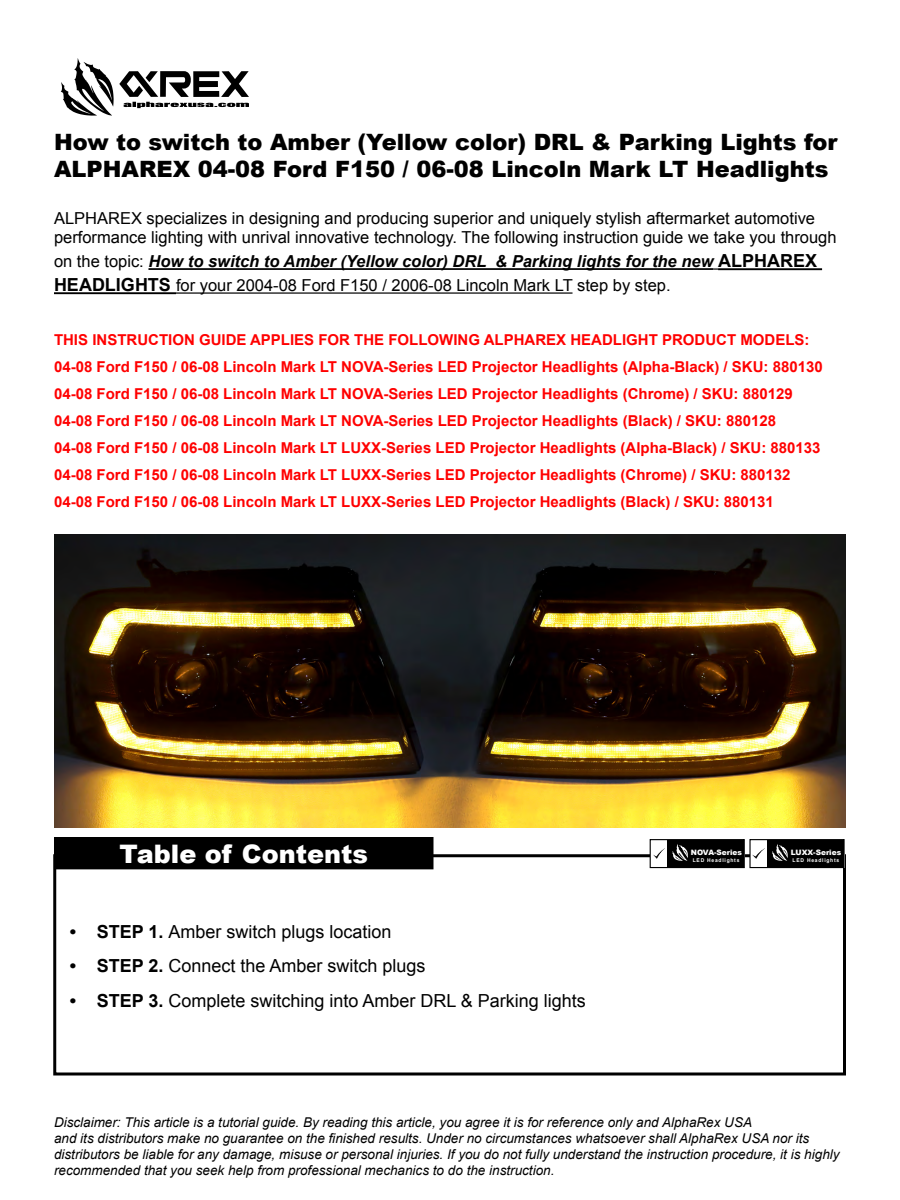
<style>
.page{position:relative;width:900px;height:1200px;background:#fff}
.page>*{position:absolute;margin:0;border:0;box-sizing:border-box;transform-origin:0 0}
.t1{font:900 25.5px "Arial";color:#fff}
.t2{font:900 22.5px/27px "Arial";color:#000}
.t3{font:18px "Arial";color:#000}
.t4{font:16.5px/19.8px "Arial";color:#000}
.t5{font:700 15px/27px "Arial";color:#f00}
.t6{font:italic 13.5px/16.2px "Arial";color:#000}
.t7{font:900 7.35px "Arial";color:#fff}
.t8{font:700 5.1px "Arial";letter-spacing:.15em;color:#fff}
.s1{font-weight:700;font-style:italic}
.s2{font-weight:700;font-size:18px}
.s3{font-weight:700}
</style>
<div class="page">
<svg style="left:61px;top:58px;width:188px;height:58px"></svg>
<div style="left:53px;top:854px;width:793px;height:222px;border:3px solid #000"></div>
<hr style="left:148px;top:268px;width:565px;height:2px;background:#000">
<hr style="left:718px;top:268px;width:104px;height:2px;background:#000">
<hr style="left:54px;top:292px;width:122px;height:2px;background:#000">
<hr style="left:176px;top:292px;width:397px;height:2px;background:#000">
<div style="left:55px;top:838px;width:378px;height:31px;background:#000"></div>
<div style="left:54px;top:837px;width:380px;height:32px;border:2px solid #000"></div>
<div style="left:750px;top:840px;width:94px;height:28px;background:#fff"></div>
<div style="left:749px;top:839px;width:96px;height:29px;border:1px solid #000"></div>
<div style="left:767px;top:840px;width:77px;height:28px;background:#000"></div>
<svg style="left:772px;top:844px;width:16px;height:17px"></svg>
<svg style="left:753px;top:848px;width:12px;height:11px"></svg>
<div style="left:650px;top:840px;width:94px;height:28px;background:#fff"></div>
<div style="left:650px;top:839px;width:95px;height:29px;border:1px solid #000"></div>
<div style="left:668px;top:840px;width:76px;height:28px;background:#000"></div>
<svg style="left:672px;top:844px;width:16px;height:17px"></svg>
<svg style="left:653px;top:848px;width:12px;height:11px"></svg>
<img style="left:54px;top:534px;width:792px;height:294px">
<h2 class="t2" style="left:54px;top:127px;width:785px">How to switch to Amber (Yellow color) DRL &amp; Parking Lights for<br>ALPHAREX 04-08 Ford F150 / 06-08 Lincoln Mark LT Headlights</h2>
<p class="t4" style="left:54px;top:208px;width:784px">ALPHAREX specializes in designing and producing superior and uniquely stylish aftermarket automotive performance lighting with unrival innovative technology. The following instruction guide we take you through</p>
<p class="t4" style="left:54px;top:250px;width:765px;line-height:24px">on the topic: <span class="s1">How to switch to Amber (Yellow color) DRL &amp; Parking lights for the new</span> <span class="s2">ALPHAREX<br>HEADLIGHTS</span> for your 2004-08 Ford F150 / 2006-08 Lincoln Mark LT step by step.</p>
<p class="t5" style="left:54px;top:327px;width:770px">THIS INSTRUCTION GUIDE APPLIES FOR THE FOLLOWING ALPHAREX HEADLIGHT PRODUCT MODELS:<br>04-08 Ford F150 / 06-08 Lincoln Mark LT NOVA-Series LED Projector Headlights (Alpha-Black) / SKU: 880130<br>04-08 Ford F150 / 06-08 Lincoln Mark LT NOVA-Series LED Projector Headlights (Chrome) / SKU: 880129<br>04-08 Ford F150 / 06-08 Lincoln Mark LT NOVA-Series LED Projector Headlights (Black) / SKU: 880128<br>04-08 Ford F150 / 06-08 Lincoln Mark LT LUXX-Series LED Projector Headlights (Alpha-Black) / SKU: 880133<br>04-08 Ford F150 / 06-08 Lincoln Mark LT LUXX-Series LED Projector Headlights (Chrome) / SKU: 880132<br>04-08 Ford F150 / 06-08 Lincoln Mark LT LUXX-Series LED Projector Headlights (Black) / SKU: 880131</p>
<h1 class="t1" style="left:120px;top:836px;width:250px">Table of Contents</h1>
<p class="t3" style="left:70px;top:920px;width:323px"><span class="s3">• STEP 1.</span> Amber switch plugs location</p>
<p class="t3" style="left:70px;top:954px;width:357px"><span class="s3">• STEP 2.</span> Connect the Amber switch plugs</p>
<p class="t3" style="left:70px;top:989px;width:518px"><span class="s3">• STEP 3.</span> Complete switching into Amber DRL &amp; Parking lights</p>
<p class="t7" style="left:691px;top:847px;width:53px">NOVA-Series</p>
<p class="t8" style="left:693px;top:857px;width:48px">LED Headlights</p>
<p class="t7" style="left:791px;top:847px;width:52px">LUXX-Series</p>
<p class="t8" style="left:793px;top:857px;width:48px">LED Headlights</p>
<p class="t6" style="left:54px;top:1114px;width:787px">Disclaimer: This article is a tutorial guide. By reading this article, you agree it is for reference only and AlphaRex USA<br>and its distributors make no guarantee on the finished results. Under no circumstances whatsoever shall AlphaRex USA nor its distributors be liable for any damage, misuse or personal injuries. If you do not fully understand the instruction procedure, it is highly recommended that you seek help from professional mechanics to do the instruction.</p>
</div>
